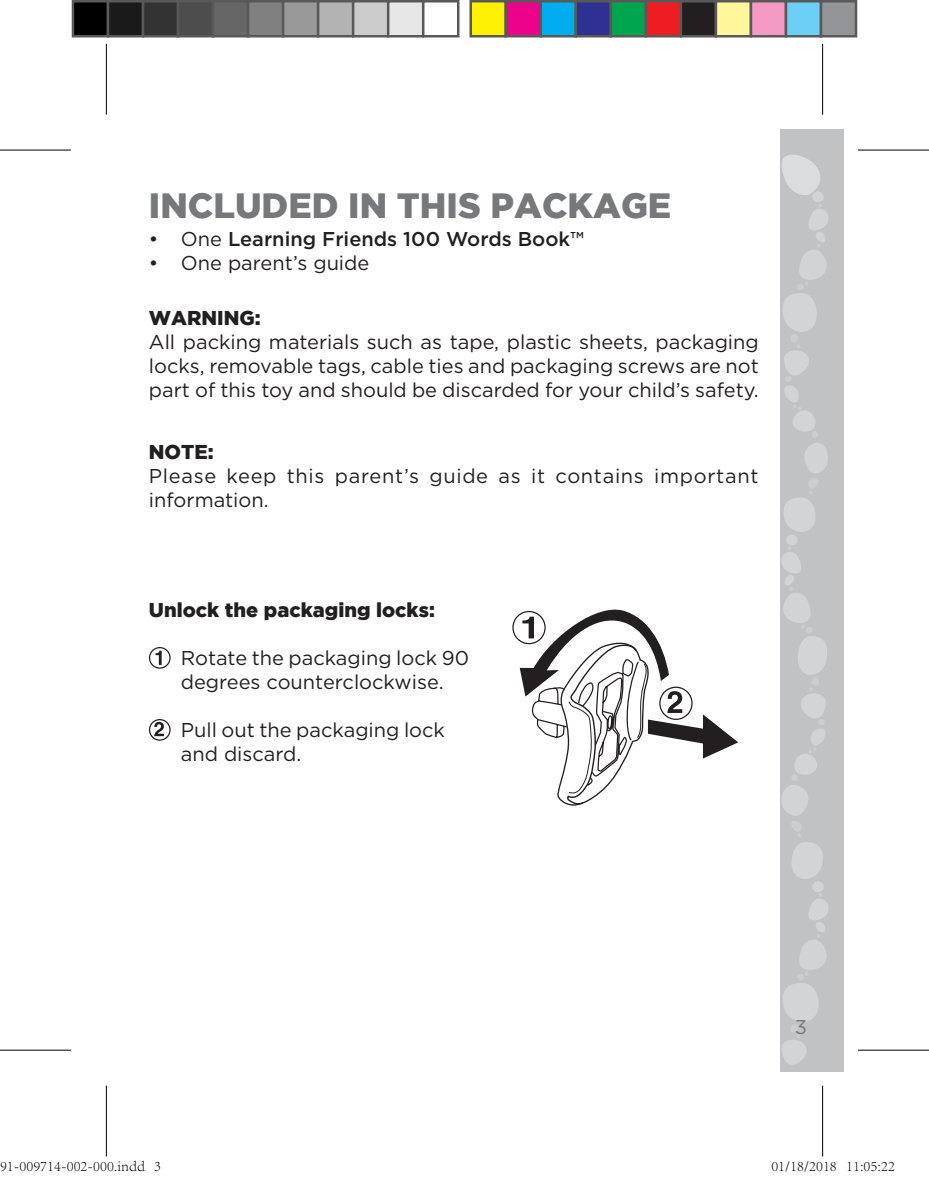
<style>
.page{position:relative;width:929px;height:1179px;background:#fff}
.page>*{position:absolute;margin:0;border:0;box-sizing:border-box;transform-origin:0 0}
.t1{font:900 35px "Gotham";color:#76787b}
.t2{font:20px/24px "Gotham";color:#231f20}
.t3{font:20px/24px "Gotham";letter-spacing:.035em;color:#231f20}
.t4{font:900 20px "Gotham";color:#231f20}
.t5{font:500 20px "Gotham HTF";color:#231f20}
.t6{font:20px "Gotham";color:#76787b}
.t7{font:300 15px "Adobe Song Std";color:#000}
.s1{font-family:"Gotham";font-weight:400}
</style>
<div class="page">
<div style="left:780px;top:129px;width:64px;height:942px;background:#c1c2c4"></div>
<svg style="left:781px;top:155px;width:47px;height:910px"></svg>
<div style="left:149px;top:647px;width:22px;height:22px;border:1px solid #231f20;border-radius:50%"></div>
<svg style="left:155px;top:651px;width:7px;height:14px"></svg>
<svg style="left:154px;top:722px;width:10px;height:14px"></svg>
<div style="left:149px;top:719px;width:22px;height:22px;border:1px solid #231f20;border-radius:50%"></div>
<div style="left:512px;top:611px;width:33px;height:33px;border:1px solid #231f20;border-radius:50%"></div>
<svg style="left:519px;top:609px;width:219px;height:197px"></svg>
<div style="left:659px;top:687px;width:33px;height:33px;border:1px solid #231f20;border-radius:50%"></div>
<svg style="left:0;top:149px;width:71px;height:1px"></svg>
<svg style="left:858px;top:149px;width:70px;height:1px"></svg>
<svg style="left:0;top:1049px;width:71px;height:1px"></svg>
<svg style="left:858px;top:1049px;width:70px;height:1px"></svg>
<svg style="left:823px;top:44px;width:1px;height:71px"></svg>
<svg style="left:823px;top:1085px;width:1px;height:71px"></svg>
<hr style="left:0;top:150px;width:71px;height:1px;background:#000">
<hr style="left:857px;top:150px;width:71px;height:1px;background:#000">
<hr style="left:0;top:1050px;width:71px;height:1px;background:#000">
<hr style="left:857px;top:1050px;width:71px;height:1px;background:#000">
<hr style="left:106px;top:44px;width:1px;height:71px;background:#000">
<hr style="left:106px;top:1085px;width:1px;height:71px;background:#000">
<hr style="left:822px;top:44px;width:1px;height:71px;background:#000">
<hr style="left:822px;top:1085px;width:1px;height:71px;background:#000">
<div style="left:73px;top:1px;width:35px;height:35px;background:#000"></div>
<div style="left:72px;top:0;width:37px;height:37px;border:2px solid #595959"></div>
<div style="left:108px;top:1px;width:35px;height:35px;background:#1a1a1a"></div>
<div style="left:107px;top:0;width:37px;height:37px;border:2px solid #595959"></div>
<div style="left:143px;top:1px;width:35px;height:35px;background:#333"></div>
<div style="left:142px;top:0;width:37px;height:37px;border:2px solid #595959"></div>
<div style="left:178px;top:1px;width:35px;height:35px;background:#4d4d4d"></div>
<div style="left:177px;top:0;width:37px;height:37px;border:2px solid #595959"></div>
<div style="left:213px;top:1px;width:35px;height:35px;background:#666"></div>
<div style="left:212px;top:0;width:37px;height:37px;border:2px solid #595959"></div>
<div style="left:248px;top:1px;width:35px;height:35px;background:#808080"></div>
<div style="left:247px;top:0;width:37px;height:37px;border:2px solid #595959"></div>
<div style="left:283px;top:1px;width:35px;height:35px;background:#999"></div>
<div style="left:282px;top:0;width:37px;height:37px;border:2px solid #595959"></div>
<div style="left:318px;top:1px;width:35px;height:35px;background:#b3b3b3"></div>
<div style="left:317px;top:0;width:37px;height:37px;border:2px solid #595959"></div>
<div style="left:353px;top:1px;width:35px;height:35px;background:#ccc"></div>
<div style="left:352px;top:0;width:37px;height:37px;border:2px solid #595959"></div>
<div style="left:388px;top:1px;width:35px;height:35px;background:#e6e6e6"></div>
<div style="left:387px;top:0;width:37px;height:37px;border:2px solid #595959"></div>
<div style="left:422px;top:0;width:37px;height:37px;border:2px solid #595959"></div>
<div style="left:470px;top:1px;width:35px;height:35px;background:#fff101"></div>
<div style="left:469px;top:0;width:38px;height:37px;border:2px solid #595959"></div>
<div style="left:505px;top:1px;width:35px;height:35px;background:#ed028c"></div>
<div style="left:504px;top:0;width:38px;height:37px;border:2px solid #595959"></div>
<div style="left:540px;top:1px;width:35px;height:35px;background:#00aeef"></div>
<div style="left:539px;top:0;width:38px;height:37px;border:2px solid #595959"></div>
<div style="left:575px;top:1px;width:35px;height:35px;background:#2e3092"></div>
<div style="left:574px;top:0;width:38px;height:37px;border:2px solid #595959"></div>
<div style="left:610px;top:1px;width:35px;height:35px;background:#00a54f"></div>
<div style="left:609px;top:0;width:38px;height:37px;border:2px solid #595959"></div>
<div style="left:645px;top:1px;width:35px;height:35px;background:#ee1d23"></div>
<div style="left:644px;top:0;width:38px;height:37px;border:2px solid #595959"></div>
<div style="left:680px;top:1px;width:35px;height:35px;background:#231f20"></div>
<div style="left:679px;top:0;width:38px;height:37px;border:2px solid #595959"></div>
<div style="left:715px;top:1px;width:35px;height:35px;background:#fff79a"></div>
<div style="left:714px;top:0;width:38px;height:37px;border:2px solid #595959"></div>
<div style="left:750px;top:1px;width:35px;height:35px;background:#f499c2"></div>
<div style="left:749px;top:0;width:38px;height:37px;border:2px solid #595959"></div>
<div style="left:785px;top:1px;width:35px;height:35px;background:#6bcff6"></div>
<div style="left:784px;top:0;width:38px;height:37px;border:2px solid #595959"></div>
<div style="left:820px;top:1px;width:35px;height:35px;background:#939598"></div>
<div style="left:819px;top:0;width:38px;height:37px;border:2px solid #595959"></div>
<div style="left:20px;top:1162px;width:5px;height:10px;border:1px solid #fff;border-radius:50%"></div>
<div style="left:20px;top:1162px;width:6px;height:10px;border:1px solid #fff;border-radius:50%"></div>
<div style="left:27px;top:1162px;width:5px;height:10px;border:1px solid #fff;border-radius:50%"></div>
<div style="left:26px;top:1162px;width:7px;height:10px;border:1px solid #fff;border-radius:50%"></div>
<div style="left:68px;top:1162px;width:5px;height:10px;border:1px solid #fff;border-radius:50%"></div>
<div style="left:67px;top:1162px;width:7px;height:10px;border:1px solid #fff;border-radius:50%"></div>
<div style="left:75px;top:1162px;width:5px;height:10px;border:1px solid #fff;border-radius:50%"></div>
<div style="left:74px;top:1162px;width:6px;height:10px;border:1px solid #fff;border-radius:50%"></div>
<div style="left:94px;top:1162px;width:5px;height:10px;border:1px solid #fff;border-radius:50%"></div>
<div style="left:93px;top:1162px;width:7px;height:10px;border:1px solid #fff;border-radius:50%"></div>
<div style="left:101px;top:1162px;width:5px;height:10px;border:1px solid #fff;border-radius:50%"></div>
<div style="left:100px;top:1162px;width:7px;height:10px;border:1px solid #fff;border-radius:50%"></div>
<div style="left:108px;top:1162px;width:5px;height:10px;border:1px solid #fff;border-radius:50%"></div>
<div style="left:107px;top:1162px;width:7px;height:10px;border:1px solid #fff;border-radius:50%"></div>
<div style="left:772px;top:1162px;width:5px;height:10px;border:1px solid #fff;border-radius:50%"></div>
<div style="left:771px;top:1162px;width:7px;height:10px;border:1px solid #fff;border-radius:50%"></div>
<div style="left:816px;top:1162px;width:5px;height:10px;border:1px solid #fff;border-radius:50%"></div>
<div style="left:816px;top:1162px;width:6px;height:10px;border:1px solid #fff;border-radius:50%"></div>
<div style="left:864px;top:1162px;width:5px;height:10px;border:1px solid #fff;border-radius:50%"></div>
<div style="left:863px;top:1162px;width:7px;height:10px;border:1px solid #fff;border-radius:50%"></div>
<h1 class="t1" style="left:149px;top:185px;width:524px">INCLUDED IN THIS PACKAGE</h1>
<p class="t5" style="left:149px;top:227px;width:436px"><span class="s1">• One</span> Learning Friends 100 Words Book™</p>
<p class="t2" style="left:149px;top:250px;width:222px">• One parent’s guide</p>
<p class="t4" style="left:149px;top:306px;width:113px">WARNING:</p>
<p class="t2" style="left:149px;top:329px;width:611px;text-align:justify">All packing materials such as tape, plastic sheets, packaging locks, removable tags, cable ties and packaging screws are not part of this toy and should be discarded for your child’s safety.</p>
<p class="t4" style="left:149px;top:440px;width:66px">NOTE:</p>
<p class="t3" style="left:149px;top:463px;width:611px">Please keep this parent’s guide as it contains important information.</p>
<p class="t4" style="left:149px;top:598px;width:287px">Unlock the packaging locks:</p>
<p class="t2" style="left:181px;top:646px;width:290px">Rotate the packaging lock 90 degrees counterclockwise.</p>
<p class="t2" style="left:181px;top:718px;width:266px">Pull out the packaging lock and discard.</p>
<p class="t6" style="left:794px;top:1016px;width:14px">3</p>
<p class="t7" style="left:0;top:1158px;width:163px">91-009714-002-000.indd 3</p>
<p class="t7" style="left:771px;top:1158px;width:125px">01/18/2018 11:05:22</p>
</div>
